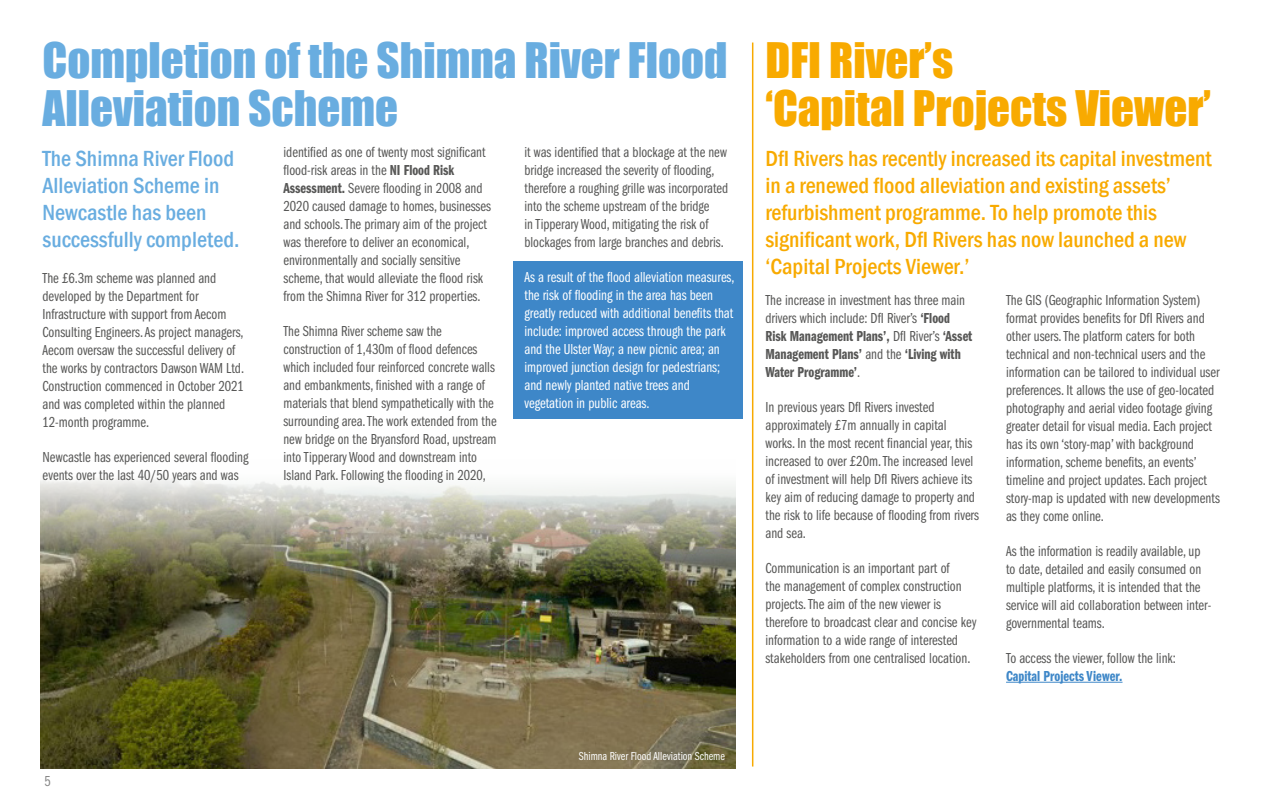
<style>
.page{position:relative;width:1263px;height:808px;background:#fff}
.page>*{position:absolute;margin:0;border:0;box-sizing:border-box;transform-origin:0 0}
.head_1{font:45px/48px "Impact";color:#69ade0}
.head_1-2{font:45px "Impact";color:#f8aa00}
.head_1-3{font:500 condensed 22.5px/27px "Franklin Gothic";color:#f8aa00}
.first_par{font:500 condensed 22.5px/27px "Franklin Gothic";color:#69ade0}
.body_1{font:15px/18px "Franklin Gothic LT Pro Bk Cm";color:#575756}
.body_1-2{font:15px/18px "Franklin Gothic LT Pro Bk Cm";color:#fff}
.body_1-3{font:15px "Franklin Gothic LT Pro Dm Cm";color:#3e87c8}
.t1{font:15px "Franklin Gothic LT Pro Bk Cm";color:#878787}
.t2{font:12px "Franklin Gothic LT Pro Bk Cm";color:#fff}
.s1{font-family:"Franklin Gothic LT Pro Dm Cm"}
</style>
<div class="page">
<img style="left:40px;top:478px;width:696px;height:290px">
<hr style="left:1006px;top:682px;width:116px;height:1px;background:#3e87c8">
<hr style="left:752px;top:43px;width:1px;height:723px;background:#f8aa00">
<div style="left:513px;top:261px;width:229px;height:157px;background:#3e87c8"></div>
<p class="head_1" style="left:43px;top:35px;width:686px">Completion of the Shimna River Flood<br>Alleviation Scheme</p>
<p class="first_par" style="left:43px;top:145px;width:198px">The Shimna River Flood<br>Alleviation Scheme in<br>Newcastle has been successfully completed.</p>
<p class="body_1" style="left:43px;top:269px;width:203px">The £6.3m scheme was planned and developed by the Department for Infrastructure with support from Aecom Consulting Engineers. As project managers, Aecom oversaw the successful delivery of the works by contractors Dawson WAM Ltd.<br>Construction commenced in October 2021 and was completed within the planned 12-month programme.</p>
<p class="body_1" style="left:43px;top:448px;width:207px">Newcastle has experienced several flooding events over the last 40/50 years and was</p>
<p class="body_1" style="left:283px;top:143px;width:209px">identified as one of twenty most significant flood-risk areas in the <span class="s1">NI Flood Risk Assessment.</span> Severe flooding in 2008 and 2020 caused damage to homes, businesses and schools. The primary aim of the project was therefore to deliver an economical, environmentally and socially sensitive scheme, that would alleviate the flood risk from the Shimna River for 312 properties.</p>
<p class="body_1" style="left:283px;top:322px;width:215px">The Shimna River scheme saw the construction of 1,430m of flood defences which included four reinforced concrete walls and embankments, finished with a range of materials that blend sympathetically with the surrounding area. The work extended from the new bridge on the Bryansford Road, upstream into Tipperary Wood and downstream into Island Park. Following the flooding in 2020,</p>
<p class="body_1" style="left:524px;top:143px;width:205px">it was identified that a blockage at the new bridge increased the severity of flooding, therefore a roughing grille was incorporated into the scheme upstream of the bridge<br>in Tipperary Wood, mitigating the risk of blockages from large branches and debris.</p>
<p class="body_1-2" style="left:524px;top:268px;width:212px">As a result of the flood alleviation measures, the risk of flooding in the area has been greatly reduced with additional benefits that include: improved access through the park and the Ulster Way; a new picnic area; an improved junction design for pedestrians; and newly planted native trees and vegetation in public areas.</p>
<p class="t1" style="left:45px;top:772px;width:8px">5</p>
<p class="t2" style="left:579px;top:749px;width:148px">Shimna River Flood Alleviation Scheme</p>
<p class="head_1-2" style="left:765px;top:26px;width:189px">DFI River’s</p>
<p class="head_1-2" style="left:765px;top:74px;width:447px">‘Capital Projects Viewer’</p>
<p class="head_1-3" style="left:765px;top:145px;width:448px">DfI Rivers has recently increased its capital investment in a renewed flood alleviation and existing assets’ refurbishment programme. To help promote this significant work, DfI Rivers has now launched a new ‘Capital Projects Viewer.’</p>
<p class="body_1" style="left:765px;top:291px;width:208px">The increase in investment has three main drivers which include: DfI River’s <span class="s1">‘Flood Risk Management Plans’,</span> DfI River’s <span class="s1">‘Asset Management Plans’</span> and the <span class="s1">‘Living with Water Programme’</span>.</p>
<p class="body_1" style="left:765px;top:398px;width:215px">In previous years DfI Rivers invested approximately £7m annually in capital works. In the most recent financial year, this increased to over £20m. The increased level of investment will help DfI Rivers achieve its key aim of reducing damage to property and the risk to life because of flooding from rivers and sea.</p>
<p class="body_1" style="left:765px;top:559px;width:212px">Communication is an important part of<br>the management of complex construction projects. The aim of the new viewer is therefore to broadcast clear and concise key information to a wide range of interested stakeholders from one centralised location.</p>
<p class="body_1" style="left:1006px;top:291px;width:215px">The GIS (Geographic Information System) format provides benefits for DfI Rivers and other users. The platform caters for both technical and non-technical users and the information can be tailored to individual user preferences. It allows the use of geo-located photography and aerial video footage giving greater detail for visual media. Each project has its own ‘story-map’ with background information, scheme benefits, an events’ timeline and project updates. Each project story-map is updated with new developments as they come online.</p>
<p class="body_1" style="left:1006px;top:542px;width:207px">As the information is readily available, up to date, detailed and easily consumed on multiple platforms, it is intended that the service will aid collaboration between inter&shy;governmental teams.</p>
<p class="body_1" style="left:1006px;top:649px;width:171px">To access the viewer, follow the link:</p>
<p class="body_1-3" style="left:1006px;top:667px;width:118px">Capital Projects Viewer.</p>
</div>
